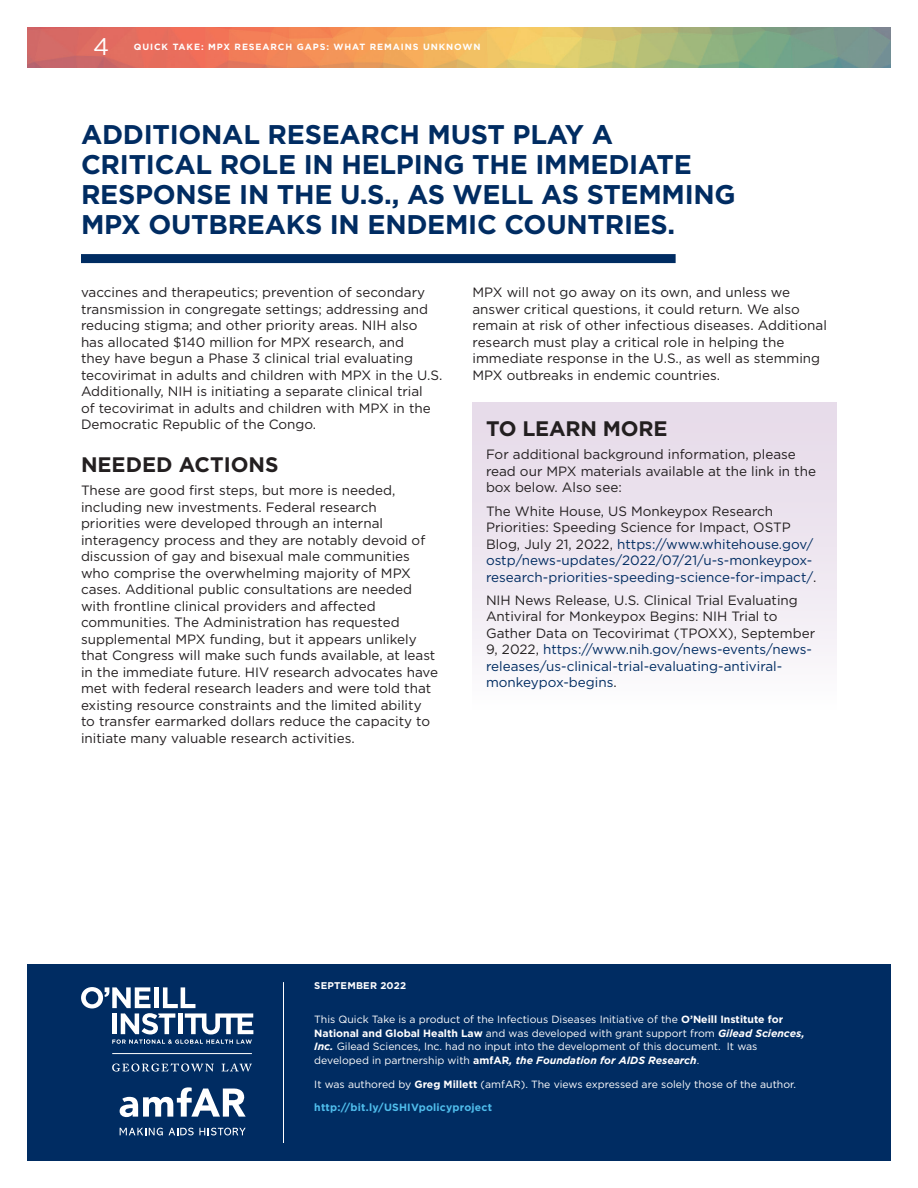
<style>
.page{position:relative;width:918px;height:1188px;background:#fff}
.page>*{position:absolute;margin:0;border:0;box-sizing:border-box;transform-origin:0 0}
.t1{font:700 27px/30px "Gotham";letter-spacing:-.01em;color:#002c62}
.t2{font:24px "Gotham";color:#fff}
.SUBHEAD_1{font:700 21px "Gotham";color:#231f20}
.t3{font:13.5px/16.5px "Gotham";color:#231f20}
.t4{font:13.5px/16.5px "Gotham";color:#002c62}
.t5{font:10.5px/13.5px "Gotham";color:#fff}
.t6{font:700 10.5px "Gotham";letter-spacing:.02em;color:#4fbdec}
.SB_text{font:700 9.75px "Gotham";letter-spacing:.02em;color:#fff}
.t7{font:700 9px "Gotham";letter-spacing:.1em;color:#fff}
.s1{color:#231f20}
.s2{color:#002c62}
.s3{font-weight:700}
.s4{font-weight:700;font-style:italic}
</style>
<div class="page">
<div style="left:27px;top:964px;width:864px;height:197px;background:#002c62"></div>
<svg style="left:81px;top:987px;width:172px;height:57px"></svg>
<hr style="left:112px;top:1053px;width:140px;height:1px;background:#fff">
<svg style="left:112px;top:1063px;width:102px;height:9px"></svg>
<svg style="left:222px;top:1063px;width:30px;height:9px"></svg>
<svg style="left:120px;top:1087px;width:126px;height:30px"></svg>
<svg style="left:120px;top:1128px;width:43px;height:7px"></svg>
<svg style="left:169px;top:1128px;width:77px;height:7px"></svg>
<hr style="left:283px;top:982px;width:1px;height:161px;background:#fff">
<div style="left:81px;top:254px;width:595px;height:9px;background:#002c62"></div>
<img style="left:27px;top:27px;width:864px;height:41px">
<div style="left:472px;top:403px;width:365px;height:310px;background:linear-gradient(to bottom,#e4d7e7,#fbfafc)"></div>
<p class="t2" style="left:93px;top:33px;width:18px">4</p>
<p class="t7" style="left:134px;top:42px;width:348px">QUICK TAKE: MPX RESEARCH GAPS: WHAT REMAINS UNKNOWN</p>
<p class="t1" style="left:81px;top:119px;width:656px">ADDITIONAL RESEARCH MUST PLAY A CRITICAL ROLE IN HELPING THE IMMEDIATE RESPONSE IN THE U.S., AS WELL AS STEMMING MPX OUTBREAKS IN ENDEMIC COUNTRIES.</p>
<p class="t3" style="left:81px;top:284px;width:363px">vaccines and therapeutics; prevention of secondary transmission in congregate settings; addressing and reducing stigma; and other priority areas. NIH also has allocated $140 million for MPX research, and<br>they have begun a Phase 3 clinical trial evaluating tecovirimat in adults and children with MPX in the U.S.<br>Additionally, NIH is initiating a separate clinical trial<br>of tecovirimat in adults and children with MPX in the Democratic Republic of the Congo.</p>
<p class="SUBHEAD_1" style="left:81px;top:452px;width:199px">NEEDED ACTIONS</p>
<p class="t3" style="left:81px;top:482px;width:359px">These are good first steps, but more is needed, including new investments. Federal research priorities were developed through an internal interagency process and they are notably devoid of discussion of gay and bisexual male communities who comprise the overwhelming majority of MPX cases. Additional public consultations are needed with frontline clinical providers and affected communities. The Administration has requested supplemental MPX funding, but it appears unlikely that Congress will make such funds available, at least in the immediate future. HIV research advocates have met with federal research leaders and were told that existing resource constraints and the limited ability to transfer earmarked dollars reduce the capacity to initiate many valuable research activities.</p>
<p class="t3" style="left:472px;top:284px;width:356px">MPX will not go away on its own, and unless we answer critical questions, it could return. We also remain at risk of other infectious diseases. Additional research must play a critical role in helping the immediate response in the U.S., as well as stemming MPX outbreaks in endemic countries.</p>
<p class="SUBHEAD_1" style="left:486px;top:416px;width:183px">TO LEARN MORE</p>
<p class="t3" style="left:486px;top:446px;width:332px">For additional background information, please read our MPX materials available at the link in the box below. Also see:</p>
<p class="t4" style="left:486px;top:502px;width:332px"><span class="s1">The White House, US Monkeypox Research Priorities: Speeding Science for Impact, OSTP Blog, July 21, 2022,</span> https://www.whitehouse.gov/ ostp/news-updates/2022/07/21/u-s-monkeypox&shy;research-priorities-speeding-science-for-impact/<span class="s1">.</span></p>
<p class="t3" style="left:486px;top:592px;width:331px">NIH News Release, U.S. Clinical Trial Evaluating Antiviral for Monkeypox Begins: NIH Trial to Gather Data on Tecovirimat (TPOXX), September 9, 2022, <span class="s2">https://www.nih.gov/news-events/news&shy;releases/us-clinical-trial-evaluating-antiviral&shy;monkeypox-begins</span>.</p>
<p class="SB_text" style="left:314px;top:980px;width:93px">SEPTEMBER 2022</p>
<p class="t5" style="left:314px;top:1013px;width:492px">This Quick Take is a product of the Infectious Diseases Initiative of the <span class="s3">O’Neill Institute for National and Global Health Law</span> and was developed with grant support from <span class="s4">Gilead Sciences, Inc.</span> Gilead Sciences, Inc. had no input into the development of this document. It was developed in partnership with <span class="s3">amfAR</span><span class="s4">, the Foundation for AIDS Research</span>.</p>
<p class="t5" style="left:314px;top:1078px;width:483px">It was authored by <span class="s3">Greg Millett</span> (amfAR). The views expressed are solely those of the author.</p>
<p class="t6" style="left:314px;top:1101px;width:179px">http://bit.ly/USHIVpolicyproject</p>
</div>
